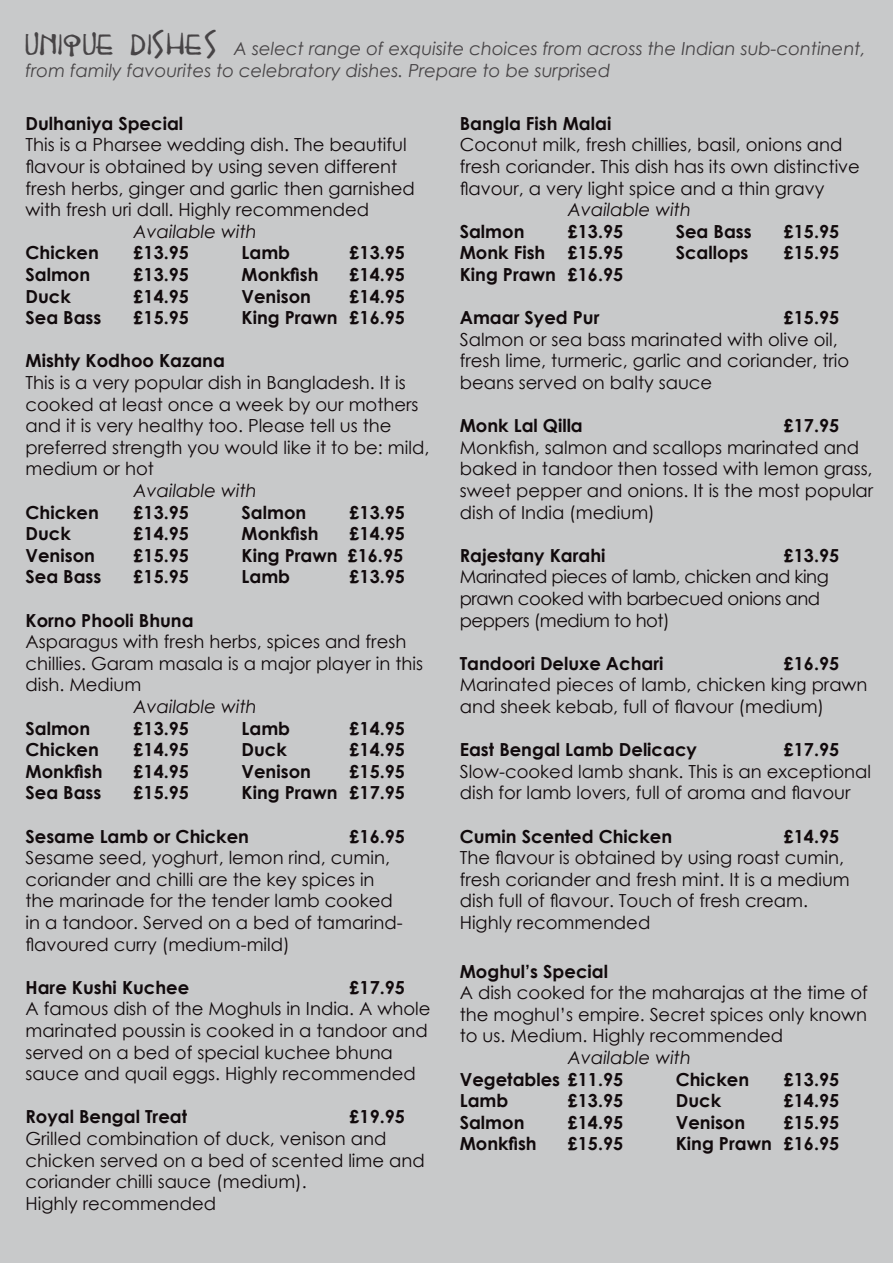
<style>
.page{position:relative;width:893px;height:1263px;background:#c8c9ca}
.page>*{position:absolute;margin:0;border:0;box-sizing:border-box;transform-origin:0 0}
.t1{font:18px/21.6px "Century Gothic";color:#110a0c}
.t2{font:700 18px "Century Gothic";color:#110a0c}
.t3{font:italic 18px/21.6px "Century Gothic";color:#474446}
.t4{font:18px/21.6px "Century Gothic";letter-spacing:-.025em;color:#110a0c}
.t5{font:italic 18px "Century Gothic";color:#110a0c}
.s1{font-family:"Epistolar";font-style:normal;font-size:30px}
</style>
<div class="page">
<p class="t3" style="left:26px;top:37px;width:842px"><span class="s1">UNIQUE DISHES</span> A select range of exquisite choices from across the Indian sub-continent, from family favourites to celebratory dishes. Prepare to be surprised</p>
<p class="t2" style="left:26px;top:110px;width:159px">Dulhaniya Special</p>
<p class="t1" style="left:26px;top:134px;width:391px">This is a Pharsee wedding dish. The beautiful flavour is obtained by using seven different fresh herbs, ginger and garlic then garnished with fresh uri dall. Highly recommended</p>
<p class="t5" style="left:134px;top:219px;width:125px">Available with</p>
<p class="t2" style="left:26px;top:239px;width:75px">Chicken</p>
<p class="t2" style="left:134px;top:239px;width:57px">£13.95</p>
<p class="t2" style="left:242px;top:239px;width:50px">Lamb</p>
<p class="t2" style="left:350px;top:239px;width:57px">£13.95</p>
<p class="t2" style="left:26px;top:261px;width:66px">Salmon</p>
<p class="t2" style="left:134px;top:261px;width:57px">£13.95</p>
<p class="t2" style="left:242px;top:261px;width:79px">Monkfish</p>
<p class="t2" style="left:350px;top:261px;width:57px">£14.95</p>
<p class="t2" style="left:26px;top:282px;width:47px">Duck</p>
<p class="t2" style="left:134px;top:282px;width:57px">£14.95</p>
<p class="t2" style="left:242px;top:282px;width:71px">Venison</p>
<p class="t2" style="left:350px;top:282px;width:57px">£14.95</p>
<p class="t2" style="left:26px;top:304px;width:77px">Sea Bass</p>
<p class="t2" style="left:134px;top:304px;width:57px">£15.95</p>
<p class="t2" style="left:242px;top:304px;width:165px">King Prawn £16.95</p>
<p class="t2" style="left:26px;top:347px;width:201px">Mishty Kodhoo Kazana</p>
<p class="t1" style="left:26px;top:371px;width:405px">This is a very popular dish in Bangladesh. It is cooked at least once a week by our mothers and it is very healthy too. Please tell us the preferred strength you would like it to be: mild, medium or hot</p>
<p class="t5" style="left:134px;top:478px;width:125px">Available with</p>
<p class="t2" style="left:26px;top:498px;width:75px">Chicken</p>
<p class="t2" style="left:134px;top:498px;width:57px">£13.95</p>
<p class="t2" style="left:242px;top:498px;width:66px">Salmon</p>
<p class="t2" style="left:350px;top:498px;width:57px">£13.95</p>
<p class="t2" style="left:26px;top:520px;width:47px">Duck</p>
<p class="t2" style="left:134px;top:520px;width:57px">£14.95</p>
<p class="t2" style="left:242px;top:520px;width:79px">Monkfish</p>
<p class="t2" style="left:350px;top:520px;width:57px">£14.95</p>
<p class="t2" style="left:26px;top:542px;width:71px">Venison</p>
<p class="t2" style="left:134px;top:542px;width:57px">£15.95</p>
<p class="t2" style="left:242px;top:542px;width:163px">King Prawn £16.95</p>
<p class="t2" style="left:26px;top:563px;width:77px">Sea Bass</p>
<p class="t2" style="left:134px;top:563px;width:57px">£15.95</p>
<p class="t2" style="left:242px;top:563px;width:50px">Lamb</p>
<p class="t2" style="left:350px;top:563px;width:57px">£13.95</p>
<p class="t2" style="left:26px;top:606px;width:170px">Korno Phooli Bhuna</p>
<p class="t1" style="left:26px;top:631px;width:399px">Asparagus with fresh herbs, spices and fresh chillies. Garam masala is a major player in this dish. Medium</p>
<p class="t5" style="left:134px;top:694px;width:125px">Available with</p>
<p class="t2" style="left:26px;top:714px;width:66px">Salmon</p>
<p class="t2" style="left:134px;top:714px;width:57px">£13.95</p>
<p class="t2" style="left:242px;top:714px;width:50px">Lamb</p>
<p class="t2" style="left:350px;top:714px;width:57px">£14.95</p>
<p class="t2" style="left:26px;top:736px;width:75px">Chicken</p>
<p class="t2" style="left:134px;top:736px;width:57px">£14.95</p>
<p class="t2" style="left:242px;top:736px;width:47px">Duck</p>
<p class="t2" style="left:350px;top:736px;width:57px">£14.95</p>
<p class="t2" style="left:26px;top:758px;width:79px">Monkfish</p>
<p class="t2" style="left:134px;top:758px;width:57px">£14.95</p>
<p class="t2" style="left:242px;top:758px;width:71px">Venison</p>
<p class="t2" style="left:350px;top:758px;width:57px">£15.95</p>
<p class="t2" style="left:26px;top:779px;width:77px">Sea Bass</p>
<p class="t2" style="left:134px;top:779px;width:57px">£15.95</p>
<p class="t2" style="left:242px;top:779px;width:165px">King Prawn £17.95</p>
<p class="t2" style="left:26px;top:822px;width:225px">Sesame Lamb or Chicken</p>
<p class="t2" style="left:350px;top:822px;width:57px">£16.95</p>
<p class="t1" style="left:26px;top:847px;width:379px">Sesame seed, yoghurt, lemon rind, cumin, coriander and chilli are the key spices in the marinade for the tender lamb cooked in a tandoor. Served on a bed of tamarind&shy;flavoured curry (medium-mild)</p>
<p class="t2" style="left:26px;top:974px;width:165px">Hare Kushi Kuchee</p>
<p class="t2" style="left:350px;top:974px;width:57px">£17.95</p>
<p class="t1" style="left:26px;top:998px;width:407px">A famous dish of the Moghuls in India. A whole marinated poussin is cooked in a tandoor and served on a bed of special kuchee bhuna sauce and quail eggs. Highly recommended</p>
<p class="t2" style="left:26px;top:1103px;width:163px">Royal Bengal Treat</p>
<p class="t2" style="left:350px;top:1103px;width:57px">£19.95</p>
<p class="t1" style="left:26px;top:1127px;width:401px">Grilled combination of duck, venison and chicken served on a bed of scented lime and coriander chilli sauce (medium).<br>Highly recommended</p>
<p class="t2" style="left:460px;top:110px;width:153px">Bangla Fish Malai</p>
<p class="t1" style="left:460px;top:134px;width:402px">Coconut milk, fresh chillies, basil, onions and fresh coriander. This dish has its own distinctive flavour, a very light spice and a thin gravy</p>
<p class="t5" style="left:568px;top:197px;width:125px">Available with</p>
<p class="t2" style="left:460px;top:218px;width:66px">Salmon</p>
<p class="t2" style="left:568px;top:218px;width:57px">£13.95</p>
<p class="t2" style="left:676px;top:218px;width:77px">Sea Bass</p>
<p class="t2" style="left:784px;top:218px;width:57px">£15.95</p>
<p class="t2" style="left:460px;top:239px;width:165px">Monk Fish £15.95</p>
<p class="t2" style="left:676px;top:239px;width:74px">Scallops</p>
<p class="t2" style="left:784px;top:239px;width:57px">£15.95</p>
<p class="t2" style="left:460px;top:261px;width:165px">King Prawn £16.95</p>
<p class="t2" style="left:460px;top:304px;width:141px">Amaar Syed Pur</p>
<p class="t2" style="left:784px;top:304px;width:57px">£15.95</p>
<p class="t1" style="left:460px;top:328px;width:391px">Salmon or sea bass marinated with olive oil, fresh lime, turmeric, garlic and coriander, trio beans served on balty sauce</p>
<p class="t2" style="left:460px;top:412px;width:125px">Monk Lal Qilla</p>
<p class="t2" style="left:784px;top:412px;width:57px">£17.95</p>
<p class="t1" style="left:460px;top:436px;width:415px">Monkfish, salmon and scallops marinated and baked in tandoor then tossed with lemon grass, sweet pepper and onions. It is the most popular dish of India (medium)</p>
<p class="t2" style="left:460px;top:542px;width:147px">Rajestany Karahi</p>
<p class="t2" style="left:784px;top:542px;width:57px">£13.95</p>
<p class="t4" style="left:460px;top:566px;width:371px">Marinated pieces of lamb, chicken and king prawn cooked with barbecued onions and peppers (medium to hot)</p>
<p class="t2" style="left:460px;top:650px;width:205px">Tandoori Deluxe Achari</p>
<p class="t2" style="left:784px;top:650px;width:57px">£16.95</p>
<p class="t1" style="left:460px;top:674px;width:409px">Marinated pieces of lamb, chicken king prawn and sheek kebab, full of flavour (medium)</p>
<p class="t2" style="left:460px;top:736px;width:239px">East Bengal Lamb Delicacy</p>
<p class="t2" style="left:784px;top:736px;width:57px">£17.95</p>
<p class="t1" style="left:460px;top:760px;width:413px">Slow-cooked lamb shank. This is an exceptional dish for lamb lovers, full of aroma and flavour</p>
<p class="t2" style="left:460px;top:822px;width:214px">Cumin Scented Chicken</p>
<p class="t2" style="left:784px;top:822px;width:57px">£14.95</p>
<p class="t1" style="left:460px;top:847px;width:392px">The flavour is obtained by using roast cumin, fresh coriander and fresh mint. It is a medium dish full of flavour. Touch of fresh cream.<br>Highly recommended</p>
<p class="t2" style="left:460px;top:957px;width:150px">Moghul’s Special</p>
<p class="t1" style="left:460px;top:982px;width:410px;text-align:justify">A dish cooked for the maharajas at the time of the moghul’s empire. Secret spices only known to us. Medium. Highly recommended</p>
<p class="t5" style="left:568px;top:1045px;width:125px">Available with</p>
<p class="t2" style="left:460px;top:1065px;width:165px">Vegetables £11.95</p>
<p class="t2" style="left:676px;top:1065px;width:75px">Chicken</p>
<p class="t2" style="left:784px;top:1065px;width:57px">£13.95</p>
<p class="t2" style="left:460px;top:1087px;width:50px">Lamb</p>
<p class="t2" style="left:568px;top:1087px;width:57px">£13.95</p>
<p class="t2" style="left:676px;top:1087px;width:47px">Duck</p>
<p class="t2" style="left:784px;top:1087px;width:57px">£14.95</p>
<p class="t2" style="left:460px;top:1109px;width:66px">Salmon</p>
<p class="t2" style="left:568px;top:1109px;width:57px">£14.95</p>
<p class="t2" style="left:676px;top:1109px;width:71px">Venison</p>
<p class="t2" style="left:784px;top:1109px;width:57px">£15.95</p>
<p class="t2" style="left:460px;top:1130px;width:79px">Monkfish</p>
<p class="t2" style="left:568px;top:1130px;width:57px">£15.95</p>
<p class="t2" style="left:676px;top:1130px;width:165px">King Prawn £16.95</p>
</div>
